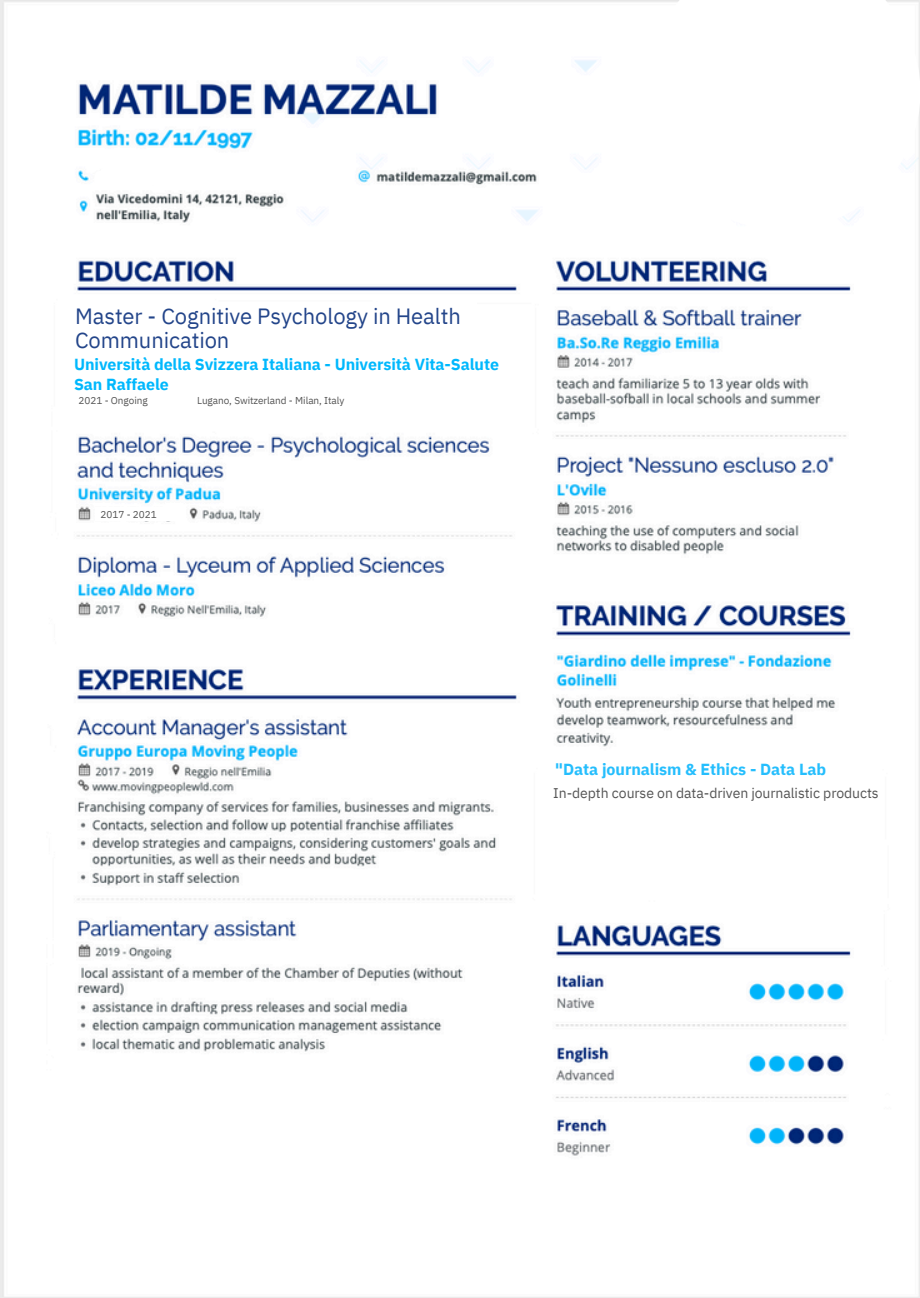
<style>
.page{position:relative;width:920px;height:1298px;background:#fff}
.page>*{position:absolute;margin:0;border:0;box-sizing:border-box;transform-origin:0 0}
.t1{font:22px "IBM Plex Sans";letter-spacing:-.005em;color:#23458a}
.t2{font:700 16px/19.6px "IBM Plex Sans";letter-spacing:-.005em;color:#00b8fd}
.t3{font:700 16px "IBM Plex Sans";letter-spacing:-.005em;color:#25befd}
.t4{font:14px "IBM Plex Sans";letter-spacing:-.005em;color:#555}
.t5{font:10px "IBM Plex Sans";letter-spacing:-.005em;color:#555}
</style>
<div class="page">
<img style="left:0;top:0;width:919px;height:1297px">
<div style="left:95px;top:507px;width:87px;height:14px;background:#fff"></div>
<svg style="left:85px;top:157px;width:118px;height:41px"></svg>
<div style="left:73px;top:393px;width:295px;height:14px;background:#fff"></div>
<div style="left:74px;top:353px;width:426px;height:22px;background:#fff"></div>
<div style="left:74px;top:373px;width:93px;height:22px;background:#fff"></div>
<div style="left:163px;top:303px;width:313px;height:30px;background:#fff"></div>
<div style="left:75px;top:327px;width:162px;height:30px;background:#fff"></div>
<div style="left:555px;top:757px;width:275px;height:22px;background:#fff"></div>
<div style="left:553px;top:783px;width:328px;height:19px;background:#fff"></div>
<svg style="left:644px;top:0;width:276px;height:230px"></svg>
<h2 class="t1" style="left:75px;top:301px;width:387px">Master - Cognitive Psychology in Health</h2>
<h3 class="t1" style="left:75px;top:325px;width:156px">Communication</h3>
<p class="t2" style="left:74px;top:354px;width:426px">Università della Svizzera Italiana - Università Vita-Salute<br>San Raffaele</p>
<p class="t5" style="left:79px;top:394px;width:71px">2021 - Ongoing</p>
<h2 class="t5" style="left:197px;top:394px;width:149px">Lugano, Switzerland - Milan, Italy</h2>
<p class="t5" style="left:101px;top:508px;width:58px">2017 - 2021</p>
<p class="t3" style="left:555px;top:758px;width:272px">"Data journalism &amp; Ethics - Data Lab</p>
<p class="t4" style="left:553px;top:783px;width:327px">In-depth course on data-driven journalistic products</p>
</div>
